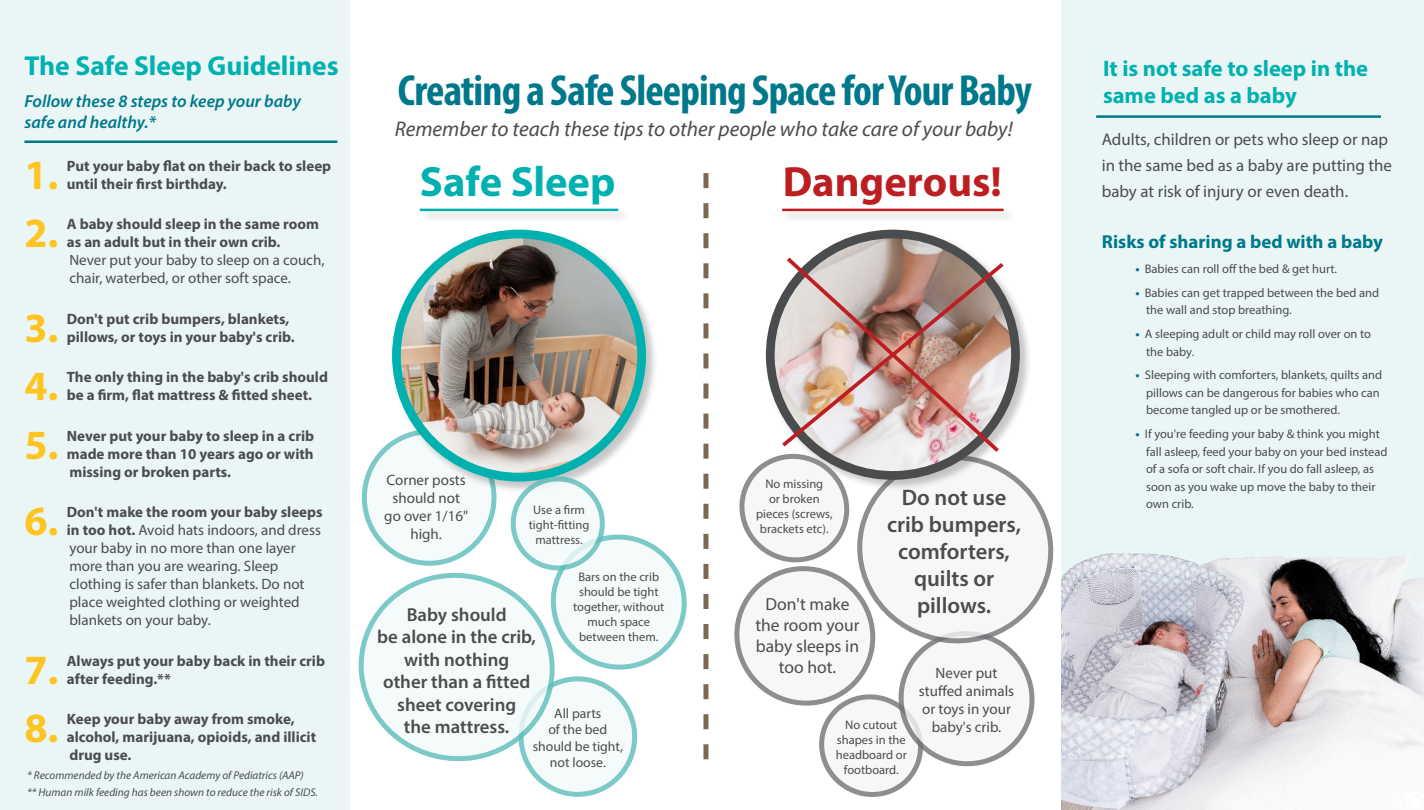
<style>
.page{position:relative;width:1424px;height:810px;background:#fff}
.page>*{position:absolute;margin:0;border:0;box-sizing:border-box;transform-origin:0 0}
.t1{font:700 condensed 43.75px "Myriad Pro";letter-spacing:-.02em;color:#00788b}
.t2{font:700 42.5px "Myriad Pro";color:#bd1e22}
.t3{font:700 42.5px "Myriad Pro";color:#00b1b0}
.t4{font:700 41.75px "Myriad Pro";color:#fec422}
.t5{font:700 27.5px "Myriad Pro";color:#00b1b0}
.t6{font:600 22.5px/27px "Myriad Pro";color:#4b4c4d;text-align:center}
.t7{font:700 22.5px/27px "Myriad Pro";color:#00b1b0}
.t8{font:italic 21.25px "Myriad Pro";color:#4b4c4d}
.t9{font:600 18.75px/22.5px "Myriad Pro";color:#4b4c4d;text-align:center}
.t10{font:700 18.75px "Myriad Pro";color:#00788b}
.t11{font:italic 600 17.5px/21px "Myriad Pro";color:#00788b}
.t12{font:17.5px/21px "Myriad Pro";color:#4b4c4d;text-align:center}
.t13{font:16.88px/26.2px "Myriad Pro";color:#4b4c4d}
.t14{font:15px/18px "Myriad Pro";color:#4b4c4d;text-align:center}
.t15{font:700 15px/18px "Myriad Pro";color:#4b4c4d}
.t16{font:13.75px/16.5px "Myriad Pro";color:#4b4c4d;text-align:center}
.t17{font:12.5px/15px "Myriad Pro";color:#4b4c4d;text-align:center}
.t18{font:italic 11.25px "Myriad Pro";color:#4b4c4d}
.s1{font-weight:700}
.s2{font-weight:700;color:#00788b}
</style>
<div class="page">
<svg style="left:521px;top:679px;width:113px;height:115px;fill:#f5fafa"></svg>
<div style="left:0;top:0;width:349px;height:810px;background:#e9f6f5"></div>
<hr style="left:24px;top:141px;width:313px;height:2px;background:#00788b">
<div style="left:1061px;top:0;width:362px;height:810px;background:#e9f6f5"></div>
<img style="left:1061px;top:553px;width:362px;height:257px">
<hr style="left:1096px;top:115px;width:284px;height:3px;background:#00788b">
<svg style="left:703px;top:173px;width:5px;height:586px"></svg>
<div style="left:391px;top:229px;width:267px;height:264px;background:#231f20;opacity:.25"></div>
<img style="left:396px;top:234px;width:245px;height:232px">
<div style="left:392px;top:230px;width:254px;height:252px;border:9px solid #00b1b0;border-radius:50%"></div>
<svg style="left:818px;top:229px;width:153px;height:25px"></svg>
<svg style="left:349px;top:466px;width:338px;height:302px"></svg>
<svg style="left:734px;top:254px;width:331px;height:554px"></svg>
<div style="left:419px;top:207px;width:211px;height:17px;background:#231f20;opacity:.25"></div>
<hr style="left:420px;top:209px;width:198px;height:2px;background:#00b1b0">
<div style="left:781px;top:207px;width:234px;height:17px;background:#231f20;opacity:.25"></div>
<hr style="left:782px;top:209px;width:221px;height:2px;background:#bd1e22">
<p class="t5" style="left:24px;top:48px;width:316px">The Safe Sleep Guidelines</p>
<p class="t11" style="left:24px;top:90px;width:278px">Follow these 8 steps to keep your baby safe and healthy.*</p>
<p class="t4" style="left:24px;top:147px;width:35px">1.</p>
<p class="t15" style="left:67px;top:156px;width:266px">Put your baby flat on their back to sleep until their first birthday.</p>
<p class="t4" style="left:24px;top:206px;width:35px">2.</p>
<p class="t14" style="left:67px;top:215px;width:259px;text-align:left"><span class="s1">A baby should sleep in the same room as an adult but in their own crib.<br></span>Never put your baby to sleep on a couch, chair, waterbed, or other soft space.</p>
<p class="t4" style="left:24px;top:300px;width:35px">3.</p>
<p class="t15" style="left:67px;top:309px;width:229px">Don't put crib bumpers, blankets, pillows, or toys in your baby's crib.</p>
<p class="t4" style="left:24px;top:359px;width:35px">4.</p>
<p class="t15" style="left:67px;top:368px;width:262px">The only thing in the baby's crib should be a firm, flat mattress &amp; fitted sheet.</p>
<p class="t4" style="left:24px;top:417px;width:35px">5.</p>
<p class="t15" style="left:67px;top:426px;width:249px;text-align:justify">Never put your baby to sleep in a crib made more than 10 years ago or with missing or broken parts.</p>
<p class="t4" style="left:24px;top:494px;width:35px">6.</p>
<p class="t14" style="left:67px;top:503px;width:257px;text-align:left"><span class="s1">Don't make the room your baby sleeps in too hot.</span> Avoid hats indoors, and dress your baby in no more than one layer more than you are wearing. Sleep clothing is safer than blankets. Do not place weighted clothing or weighted blankets on your baby.</p>
<p class="t4" style="left:24px;top:642px;width:35px">7.</p>
<p class="t15" style="left:67px;top:651px;width:259px">Always put your baby back in their crib after feeding.**</p>
<p class="t4" style="left:24px;top:701px;width:35px">8.</p>
<p class="t15" style="left:67px;top:710px;width:251px">Keep your baby away from smoke, alcohol, marijuana, opioids, and illicit drug use.</p>
<p class="t18" style="left:27px;top:768px;width:278px">* Recommended by the American Academy of Pediatrics (AAP)</p>
<p class="t18" style="left:27px;top:785px;width:292px">** Human milk feeding has been shown to reduce the risk of SIDS.</p>
<p class="t1" style="left:398px;top:63px;width:635px">Creating a Safe Sleeping Space for Your Baby</p>
<p class="t8" style="left:394px;top:115px;width:619px">Remember to teach these tips to other people who take care of your baby!</p>
<p class="t3" style="left:420px;top:154px;width:197px">Safe Sleep</p>
<p class="t2" style="left:782px;top:154px;width:221px">Dangerous!</p>
<p class="t14" style="left:384px;top:471px;width:85px">Corner posts should not go over 1/16" high.</p>
<p class="t17" style="left:533px;top:502px;width:53px">Use a firm</p>
<p class="t17" style="left:528px;top:517px;width:62px">tight-fitting mattress.</p>
<p class="t17" style="left:573px;top:569px;width:93px">Bars on the crib should be tight together, without much space between them.</p>
<p class="t9" style="left:406px;top:603px;width:101px">Baby should</p>
<p class="t9" style="left:377px;top:625px;width:160px">be alone in the crib, with nothing</p>
<p class="t9" style="left:383px;top:670px;width:149px">other than a fitted</p>
<p class="t9" style="left:397px;top:693px;width:120px">sheet covering</p>
<p class="t9" style="left:404px;top:715px;width:107px">the mattress.</p>
<p class="t16" style="left:532px;top:705px;width:92px">All parts<br>of the bed should be tight, not loose.</p>
<p class="t17" style="left:756px;top:476px;width:78px">No missing<br>or broken pieces (screws, brackets etc).</p>
<p class="t6" style="left:887px;top:483px;width:135px">Do not use crib bumpers, comforters, quilts or pillows.</p>
<p class="t12" style="left:755px;top:593px;width:106px">Don't make the room your baby sleeps in too hot.</p>
<p class="t14" style="left:918px;top:664px;width:97px">Never put stuffed animals or toys in your baby's crib.</p>
<p class="t17" style="left:835px;top:717px;width:72px">No cutout shapes in the headboard or footboard.</p>
<p class="t7" style="left:1102px;top:55px;width:266px">It is not safe to sleep in the same bed as a baby</p>
<p class="t13" style="left:1101px;top:126px;width:292px">Adults, children or pets who sleep or nap in the same bed as a baby are putting the baby at risk of injury or even death.</p>
<p class="t10" style="left:1101px;top:230px;width:283px">Risks of sharing a bed with a baby</p>
<p class="t17" style="left:1135px;top:261px;width:203px"><span class="s2">•</span> Babies can roll off the bed &amp; get hurt.</p>
<p class="t17" style="left:1145px;top:284px;width:234px;line-height:17.5px;text-align:left;text-indent:-11px"><span class="s2">•</span> Babies can get trapped between the bed and the wall and stop breathing.</p>
<p class="t17" style="left:1145px;top:325px;width:226px;line-height:17.5px;text-align:left;text-indent:-11px"><span class="s2">•</span> A sleeping adult or child may roll over on to the baby.</p>
<p class="t17" style="left:1145px;top:366px;width:237px;line-height:17.5px;text-align:left;text-indent:-11px"><span class="s2">•</span> Sleeping with comforters, blankets, quilts and pillows can be dangerous for babies who can become tangled up or be smothered.</p>
<p class="t17" style="left:1145px;top:425px;width:243px;line-height:17.5px;text-align:left;text-indent:-11px"><span class="s2">•</span> If you're feeding your baby &amp; think you might fall asleep, feed your baby on your bed instead of a sofa or soft chair. If you do fall asleep, as soon as you wake up move the baby to their own crib.</p>
</div>
